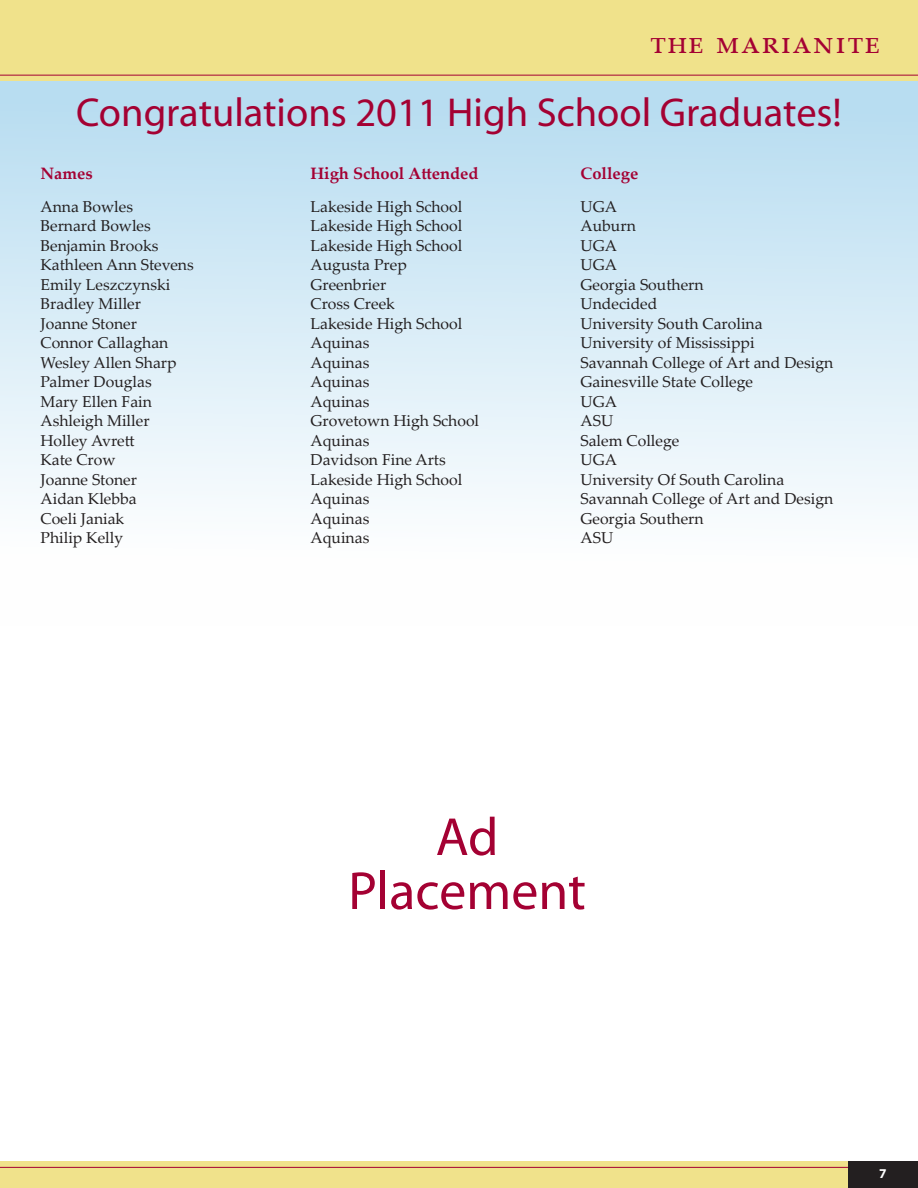
<style>
.page{position:relative;width:918px;height:1188px;background:#fff}
.page>*{position:absolute;margin:0;border:0;box-sizing:border-box;transform-origin:0 0}
.t1{font:54px "Myriad";color:#a40133}
.t2{font:40.5px "Myriad";color:#a40133}
.t3{font:33px "Palatino Linotype";color:#a40133}
.body{font:700 16.5px "Palatino Linotype";color:#a40133}
.t4{font:15.75px "Palatino Linotype";color:#231f20}
.t5{font:700 13.5px "Myriad";color:#fff}
</style>
<div class="page">
<div style="left:0;top:1161px;width:918px;height:27px;background:#f0e28b"></div>
<hr style="left:0;top:1167px;width:918px;height:1px;background:#a40133">
<div style="left:848px;top:1161px;width:70px;height:27px;background:#231f20"></div>
<div style="left:0;top:0;width:918px;height:81px;background:#f0e28b"></div>
<hr style="left:0;top:75px;width:918px;height:1px;background:#a40133">
<div style="left:0;top:81px;width:918px;height:545px;background:linear-gradient(to bottom,#b6dcf0,#fff)"></div>
<p class="t3" style="left:650px;top:19px;width:232px">the marianite</p>
<p class="t2" style="left:76px;top:93px;width:767px">Congratulations 2011 High School Graduates!</p>
<p class="body" style="left:40px;top:162px;width:54px">Names</p>
<p class="body" style="left:311px;top:162px;width:170px">High School Attended</p>
<p class="body" style="left:581px;top:162px;width:59px">College</p>
<p class="t4" style="left:40px;top:195px;width:94px">Anna Bowles</p>
<p class="t4" style="left:311px;top:195px;width:153px">Lakeside High School</p>
<p class="t4" style="left:581px;top:195px;width:38px">UGA</p>
<p class="t4" style="left:40px;top:215px;width:112px">Bernard Bowles</p>
<p class="t4" style="left:311px;top:215px;width:153px">Lakeside High School</p>
<p class="t4" style="left:581px;top:215px;width:57px">Auburn</p>
<p class="t4" style="left:40px;top:234px;width:119px">Benjamin Brooks</p>
<p class="t4" style="left:311px;top:234px;width:153px">Lakeside High School</p>
<p class="t4" style="left:581px;top:234px;width:38px">UGA</p>
<p class="t4" style="left:40px;top:254px;width:155px">Kathleen Ann Stevens</p>
<p class="t4" style="left:311px;top:254px;width:98px">Augusta Prep</p>
<p class="t4" style="left:581px;top:254px;width:38px">UGA</p>
<p class="t4" style="left:40px;top:273px;width:131px">Emily Leszczynski</p>
<p class="t4" style="left:311px;top:273px;width:77px">Greenbrier</p>
<p class="t4" style="left:581px;top:273px;width:125px">Georgia Southern</p>
<p class="t4" style="left:40px;top:293px;width:102px">Bradley Miller</p>
<p class="t4" style="left:311px;top:293px;width:86px">Cross Creek</p>
<p class="t4" style="left:581px;top:293px;width:78px">Undecided</p>
<p class="t4" style="left:40px;top:312px;width:98px">Joanne Stoner</p>
<p class="t4" style="left:311px;top:312px;width:153px">Lakeside High School</p>
<p class="t4" style="left:581px;top:312px;width:184px">University South Carolina</p>
<p class="t4" style="left:40px;top:332px;width:129px">Connor Callaghan</p>
<p class="t4" style="left:311px;top:332px;width:60px">Aquinas</p>
<p class="t4" style="left:581px;top:332px;width:176px">University of Mississippi</p>
<p class="t4" style="left:40px;top:351px;width:138px">Wesley Allen Sharp</p>
<p class="t4" style="left:311px;top:351px;width:60px">Aquinas</p>
<p class="t4" style="left:581px;top:351px;width:254px">Savannah College of Art and Design</p>
<p class="t4" style="left:40px;top:371px;width:113px">Palmer Douglas</p>
<p class="t4" style="left:311px;top:371px;width:60px">Aquinas</p>
<p class="t4" style="left:581px;top:371px;width:174px">Gainesville State College</p>
<p class="t4" style="left:40px;top:390px;width:113px">Mary Ellen Fain</p>
<p class="t4" style="left:311px;top:390px;width:60px">Aquinas</p>
<p class="t4" style="left:581px;top:390px;width:38px">UGA</p>
<p class="t4" style="left:40px;top:410px;width:111px">Ashleigh Miller</p>
<p class="t4" style="left:311px;top:410px;width:170px">Grovetown High School</p>
<p class="t4" style="left:581px;top:410px;width:34px">ASU</p>
<p class="t4" style="left:40px;top:429px;width:96px">Holley Avrett</p>
<p class="t4" style="left:311px;top:429px;width:60px">Aquinas</p>
<p class="t4" style="left:581px;top:429px;width:100px">Salem College</p>
<p class="t4" style="left:40px;top:449px;width:77px">Kate Crow</p>
<p class="t4" style="left:311px;top:449px;width:137px">Davidson Fine Arts</p>
<p class="t4" style="left:581px;top:449px;width:38px">UGA</p>
<p class="t4" style="left:40px;top:468px;width:98px">Joanne Stoner</p>
<p class="t4" style="left:311px;top:468px;width:153px">Lakeside High School</p>
<p class="t4" style="left:581px;top:468px;width:205px">University Of South Carolina</p>
<p class="t4" style="left:40px;top:488px;width:98px">Aidan Klebba</p>
<p class="t4" style="left:311px;top:488px;width:60px">Aquinas</p>
<p class="t4" style="left:581px;top:488px;width:254px">Savannah College of Art and Design</p>
<p class="t4" style="left:40px;top:507px;width:85px">Coeli Janiak</p>
<p class="t4" style="left:311px;top:507px;width:60px">Aquinas</p>
<p class="t4" style="left:581px;top:507px;width:125px">Georgia Southern</p>
<p class="t4" style="left:40px;top:527px;width:84px">Philip Kelly</p>
<p class="t4" style="left:311px;top:527px;width:60px">Aquinas</p>
<p class="t4" style="left:581px;top:527px;width:34px">ASU</p>
<p class="t1" style="left:436px;top:810px;width:64px">Ad</p>
<p class="t1" style="left:348px;top:864px;width:239px">Placement</p>
<p class="t5" style="left:879px;top:1166px;width:9px">7</p>
</div>
